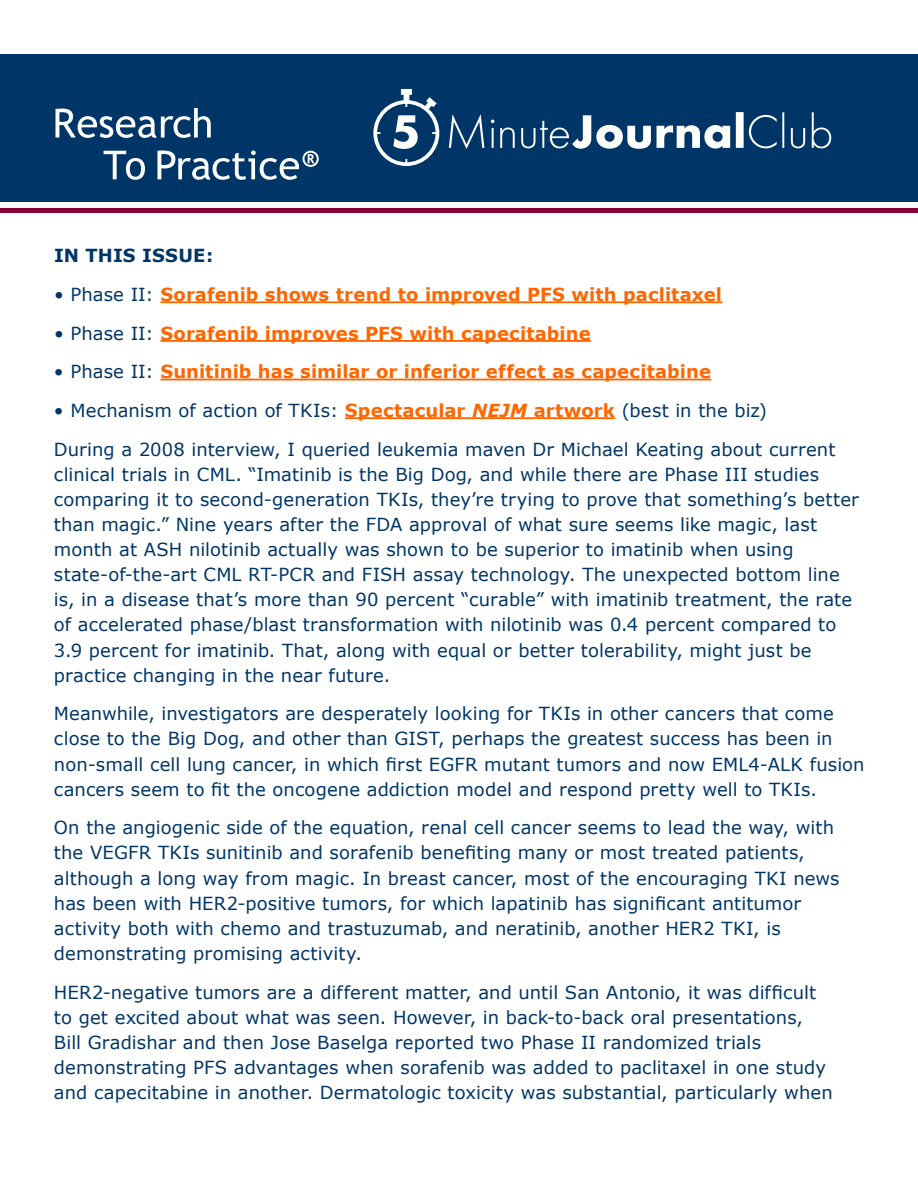
<style>
.page{position:relative;width:918px;height:1188px;background:#fff}
.page>*{position:absolute;margin:0;border:0;box-sizing:border-box;transform-origin:0 0}
.t1{font:18px/25.2px "Verdana";letter-spacing:.005em;color:#003667}
.t2{font:700 18px "Verdana";letter-spacing:.005em;color:#f60}
.t3{font:700 18px "Verdana";letter-spacing:.005em;color:#003667}
.s1{font-weight:400;color:#003667}
.s2{font-weight:700;color:#f60}
.s3{font-weight:700;font-style:italic;color:#f60}
</style>
<div class="page">
<div style="left:0;top:54px;width:918px;height:159px;background:#003667"></div>
<div style="left:0;top:203px;width:918px;height:10px;background:#860037"></div>
<div style="left:0;top:202px;width:918px;height:6px;background:#fff"></div>
<svg style="left:56px;top:108px;width:155px;height:30px"></svg>
<svg style="left:104px;top:151px;width:41px;height:29px"></svg>
<svg style="left:157px;top:151px;width:162px;height:29px"></svg>
<hr style="left:160px;top:301px;width:562px;height:2px;background:#f60">
<hr style="left:160px;top:340px;width:431px;height:2px;background:#f60">
<hr style="left:160px;top:379px;width:551px;height:1px;background:#f60">
<hr style="left:345px;top:417px;width:270px;height:2px;background:#f60">
<svg style="left:373px;top:89px;width:66px;height:77px"></svg>
<svg style="left:449px;top:114px;width:35px;height:35px"></svg>
<hr style="left:492px;top:128px;width:2px;height:20px;background:#fff">
<svg style="left:500px;top:128px;width:15px;height:20px"></svg>
<svg style="left:521px;top:115px;width:130px;height:34px"></svg>
<svg style="left:657px;top:125px;width:73px;height:24px"></svg>
<div style="left:736px;top:112px;width:8px;height:36px;background:#fff"></div>
<svg style="left:749px;top:115px;width:28px;height:33px"></svg>
<hr style="left:782px;top:112px;width:2px;height:36px;background:#fff">
<svg style="left:791px;top:128px;width:14px;height:20px"></svg>
<svg style="left:812px;top:112px;width:19px;height:36px"></svg>
<p class="t3" style="left:54px;top:244px;width:161px">IN THIS ISSUE:</p>
<p class="t2" style="left:54px;top:283px;width:670px"><span class="s1">• Phase II:</span> Sorafenib shows trend to improved PFS with paclitaxel</p>
<p class="t2" style="left:54px;top:322px;width:538px"><span class="s1">• Phase II:</span> Sorafenib improves PFS with capecitabine</p>
<p class="t2" style="left:54px;top:360px;width:658px"><span class="s1">• Phase II:</span> Sunitinib has similar or inferior effect as capecitabine</p>
<p class="t1" style="left:54px;top:390px;width:783px;line-height:38.7px">• Mechanism of action of TKIs: <span class="s2">Spectacular</span> <span class="s3">NEJM</span> <span class="s2">artwork</span> (best in the biz)<br>During a 2008 interview, I queried leukemia maven Dr Michael Keating about current</p>
<p class="t1" style="left:54px;top:461px;width:806px">clinical trials in CML. “Imatinib is the Big Dog, and while there are Phase III studies comparing it to second-generation TKIs, they’re trying to prove that something’s better than magic.” Nine years after the FDA approval of what sure seems like magic, last month at ASH nilotinib actually was shown to be superior to imatinib when using state-of-the-art CML RT-PCR and FISH assay technology. The unexpected bottom line is, in a disease that’s more than 90 percent “curable” with imatinib treatment, the rate of accelerated phase/blast transformation with nilotinib was 0.4 percent compared to 3.9 percent for imatinib. That, along with equal or better tolerability, might just be practice changing in the near future.</p>
<p class="t1" style="left:54px;top:701px;width:812px">Meanwhile, investigators are desperately looking for TKIs in other cancers that come close to the Big Dog, and other than GIST, perhaps the greatest success has been in non-small cell lung cancer, in which first EGFR mutant tumors and now EML4-ALK fusion cancers seem to fit the oncogene addiction model and respond pretty well to TKIs.</p>
<p class="t1" style="left:54px;top:815px;width:787px">On the angiogenic side of the equation, renal cell cancer seems to lead the way, with the VEGFR TKIs sunitinib and sorafenib benefiting many or most treated patients, although a long way from magic. In breast cancer, most of the encouraging TKI news has been with HER2-positive tumors, for which lapatinib has significant antitumor activity both with chemo and trastuzumab, and neratinib, another HER2 TKI, is demonstrating promising activity.</p>
<p class="t1" style="left:54px;top:979px;width:780px">HER2-negative tumors are a different matter, and until San Antonio, it was difficult to get excited about what was seen. However, in back-to-back oral presentations, Bill Gradishar and then Jose Baselga reported two Phase II randomized trials demonstrating PFS advantages when sorafenib was added to paclitaxel in one study and capecitabine in another. Dermatologic toxicity was substantial, particularly when</p>
</div>
